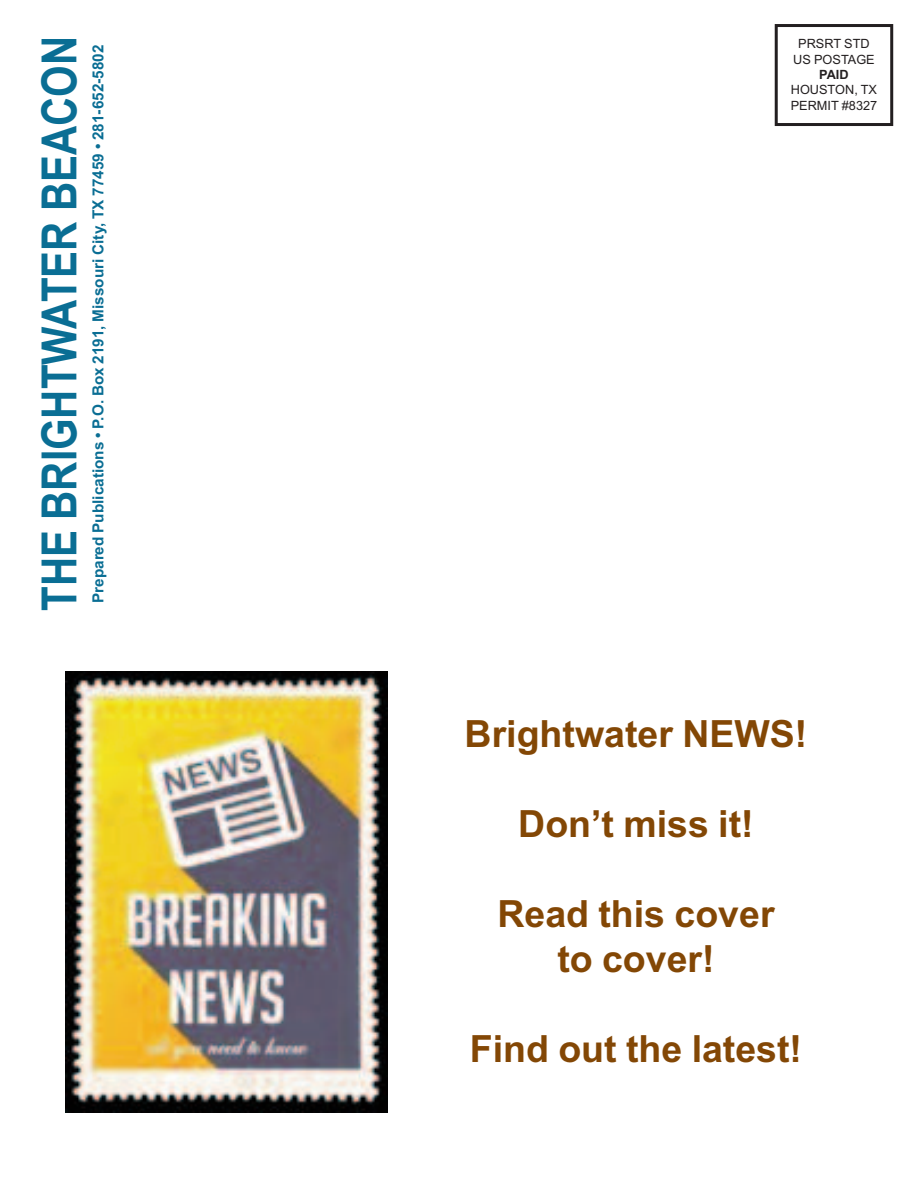
<style>
.page{position:relative;width:918px;height:1188px;background:#fff}
.page>*{position:absolute;margin:0;border:0;box-sizing:border-box;transform-origin:0 0}
.t1{font:700 48.6px "Arial";color:#0a6e94;scale:.83 1}
.t2{font:700 37.5px/45px "Arial";color:#834705;text-align:center}
.t3{font:700 15.3px "Arial";color:#0a6e94}
.t4{font:12.75px/15.3px "Arial";color:#231f20;text-align:center}
.t5{font:700 12.75px "Arial";color:#231f20}
</style>
<div class="page">
<div style="left:775px;top:24px;width:118px;height:102px;border:3px solid #231f20"></div>
<img style="left:66px;top:672px;width:321px;height:440px">
<h1 class="t1" style="left:31px;top:611px;width:695px;rotate:-90deg">THE BRIGHTWATER BEACON</h1>
<p class="t3" style="left:89px;top:603px;width:560px;rotate:-90deg">Prepared Publications • P.O. Box 2191, Missouri City, TX 77459 • 281-652-5802</p>
<p class="t4" style="left:793px;top:36px;width:83px">PRSRT STD<br>US POSTAGE</p>
<p class="t5" style="left:819px;top:67px;width:31px">PAID</p>
<p class="t4" style="left:791px;top:82px;width:88px;text-align:left">HOUSTON, TX<br>PERMIT #8327</p>
<h2 class="t2" style="left:465px;top:711px;width:344px">Brightwater NEWS!</h2>
<h2 class="t2" style="left:518px;top:801px;width:237px">Don’t miss it!</h2>
<h2 class="t2" style="left:497px;top:891px;width:279px">Read this cover to cover!</h2>
<h2 class="t2" style="left:470px;top:1026px;width:334px">Find out the latest!</h2>
</div>
